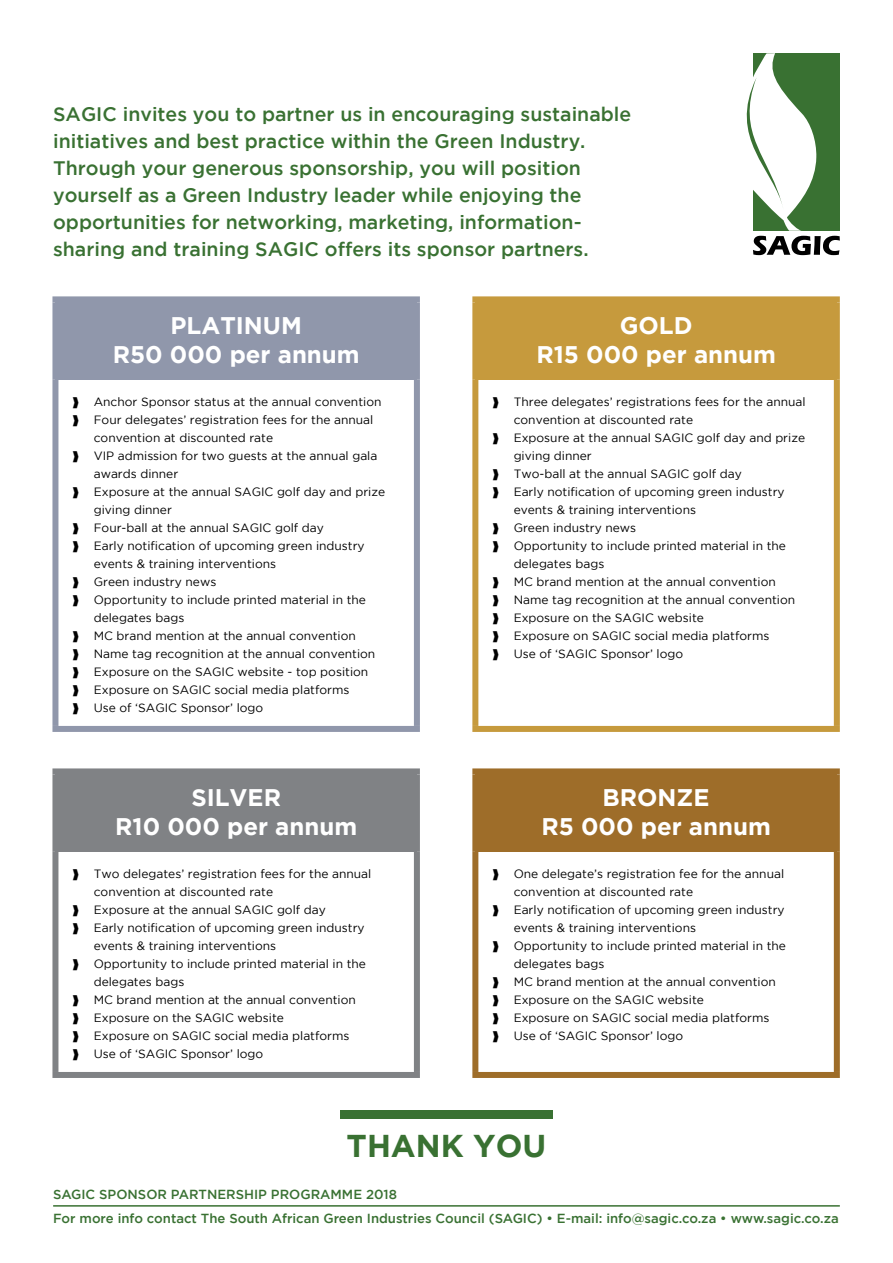
<style>
.page{position:relative;width:893px;height:1263px;background:#fff}
.page>*{position:absolute;margin:0;border:0;box-sizing:border-box;transform-origin:0 0}
.t1{font:700 31.5px "Gotham";color:#397132}
.t2{font:700 24px/28.8px "Gotham";color:#fff;text-align:center}
.t3{font:500 19.5px/27px "Gotham";color:#397132}
.t4{font:500 13.2px/23.9px "Gotham";color:#397132}
.t5{font:12px/18px "Gotham";color:#000}
</style>
<div class="page">
<hr style="left:53px;top:1205px;width:787px;height:1px;background:#397132">
<div style="left:340px;top:1110px;width:213px;height:9px;background:#397132"></div>
<div style="left:55px;top:299px;width:362px;height:81px;background:#9097ab"></div>
<div style="left:475px;top:299px;width:362px;height:81px;background:#c69a3d"></div>
<div style="left:55px;top:771px;width:362px;height:81px;background:#808285"></div>
<div style="left:475px;top:771px;width:362px;height:81px;background:#9e6d29"></div>
<div style="left:52px;top:296px;width:368px;height:6px;background:#9097ab"></div>
<div style="left:52px;top:302px;width:6px;height:78px;background:#9097ab"></div>
<div style="left:414px;top:302px;width:6px;height:78px;background:#9097ab"></div>
<div style="left:52px;top:380px;width:6px;height:346px;background:#9097ab"></div>
<div style="left:414px;top:380px;width:6px;height:346px;background:#9097ab"></div>
<div style="left:52px;top:726px;width:368px;height:6px;background:#9097ab"></div>
<div style="left:472px;top:296px;width:368px;height:6px;background:#c69a3d"></div>
<div style="left:472px;top:302px;width:6px;height:78px;background:#c69a3d"></div>
<div style="left:834px;top:302px;width:6px;height:78px;background:#c69a3d"></div>
<div style="left:472px;top:380px;width:6px;height:346px;background:#c69a3d"></div>
<div style="left:834px;top:380px;width:6px;height:346px;background:#c69a3d"></div>
<div style="left:472px;top:726px;width:368px;height:6px;background:#c69a3d"></div>
<div style="left:52px;top:768px;width:368px;height:6px;background:#808285"></div>
<div style="left:52px;top:774px;width:6px;height:78px;background:#808285"></div>
<div style="left:414px;top:774px;width:6px;height:78px;background:#808285"></div>
<div style="left:52px;top:852px;width:6px;height:220px;background:#808285"></div>
<div style="left:414px;top:852px;width:6px;height:220px;background:#808285"></div>
<div style="left:52px;top:1072px;width:368px;height:6px;background:#808285"></div>
<div style="left:472px;top:768px;width:368px;height:6px;background:#9e6d29"></div>
<div style="left:472px;top:774px;width:6px;height:78px;background:#9e6d29"></div>
<div style="left:834px;top:774px;width:6px;height:78px;background:#9e6d29"></div>
<div style="left:472px;top:852px;width:6px;height:220px;background:#9e6d29"></div>
<div style="left:834px;top:852px;width:6px;height:220px;background:#9e6d29"></div>
<div style="left:472px;top:1072px;width:368px;height:6px;background:#9e6d29"></div>
<svg style="left:746px;top:53px;width:94px;height:202px"></svg>
<p class="t3" style="left:53px;top:100px;width:579px">SAGIC invites you to partner us in encouraging sustainable initiatives and best practice within the Green Industry.<br>Through your generous sponsorship, you will position yourself as a Green Industry leader while enjoying the opportunities for networking, marketing, information&shy;sharing and training SAGIC offers its sponsor partners.</p>
<h2 class="t2" style="left:113px;top:310px;width:248px">PLATINUM<br>R50 000 per annum</h2>
<h2 class="t2" style="left:536px;top:310px;width:241px">GOLD<br>R15 000 per annum</h2>
<p class="t5" style="left:94px;top:392px;width:293px">Anchor Sponsor status at the annual convention Four delegates’ registration fees for the annual convention at discounted rate<br>VIP admission for two guests at the annual gala awards dinner<br>Exposure at the annual SAGIC golf day and prize giving dinner<br>Four-ball at the annual SAGIC golf day<br>Early notification of upcoming green industry events &amp; training interventions<br>Green industry news<br>Opportunity to include printed material in the delegates bags<br>MC brand mention at the annual convention Name tag recognition at the annual convention Exposure on the SAGIC website - top position Exposure on SAGIC social media platforms<br>Use of ‘SAGIC Sponsor’ logo</p>
<p class="t5" style="left:514px;top:392px;width:293px">Three delegates’ registrations fees for the annual convention at discounted rate<br>Exposure at the annual SAGIC golf day and prize giving dinner<br>Two-ball at the annual SAGIC golf day<br>Early notification of upcoming green industry events &amp; training interventions<br>Green industry news<br>Opportunity to include printed material in the delegates bags<br>MC brand mention at the annual convention Name tag recognition at the annual convention Exposure on the SAGIC website<br>Exposure on SAGIC social media platforms<br>Use of ‘SAGIC Sponsor’ logo</p>
<h2 class="t2" style="left:115px;top:782px;width:243px">SILVER<br>R10 000 per annum</h2>
<h2 class="t2" style="left:541px;top:782px;width:231px">BRONZE<br>R5 000 per annum</h2>
<p class="t5" style="left:94px;top:864px;width:279px">Two delegates’ registration fees for the annual convention at discounted rate<br>Exposure at the annual SAGIC golf day<br>Early notification of upcoming green industry events &amp; training interventions<br>Opportunity to include printed material in the delegates bags<br>MC brand mention at the annual convention Exposure on the SAGIC website<br>Exposure on SAGIC social media platforms Use of ‘SAGIC Sponsor’ logo</p>
<p class="t5" style="left:514px;top:864px;width:274px">One delegate’s registration fee for the annual convention at discounted rate<br>Early notification of upcoming green industry events &amp; training interventions<br>Opportunity to include printed material in the delegates bags<br>MC brand mention at the annual convention Exposure on the SAGIC website<br>Exposure on SAGIC social media platforms Use of ‘SAGIC Sponsor’ logo</p>
<h1 class="t1" style="left:347px;top:1127px;width:201px">THANK YOU</h1>
<p class="t4" style="left:53px;top:1182px;width:787px">SAGIC SPONSOR PARTNERSHIP PROGRAMME 2018<br>For more info contact The South African Green Industries Council (SAGIC) • E-mail: info@sagic.co.za • www.sagic.co.za</p>
</div>
